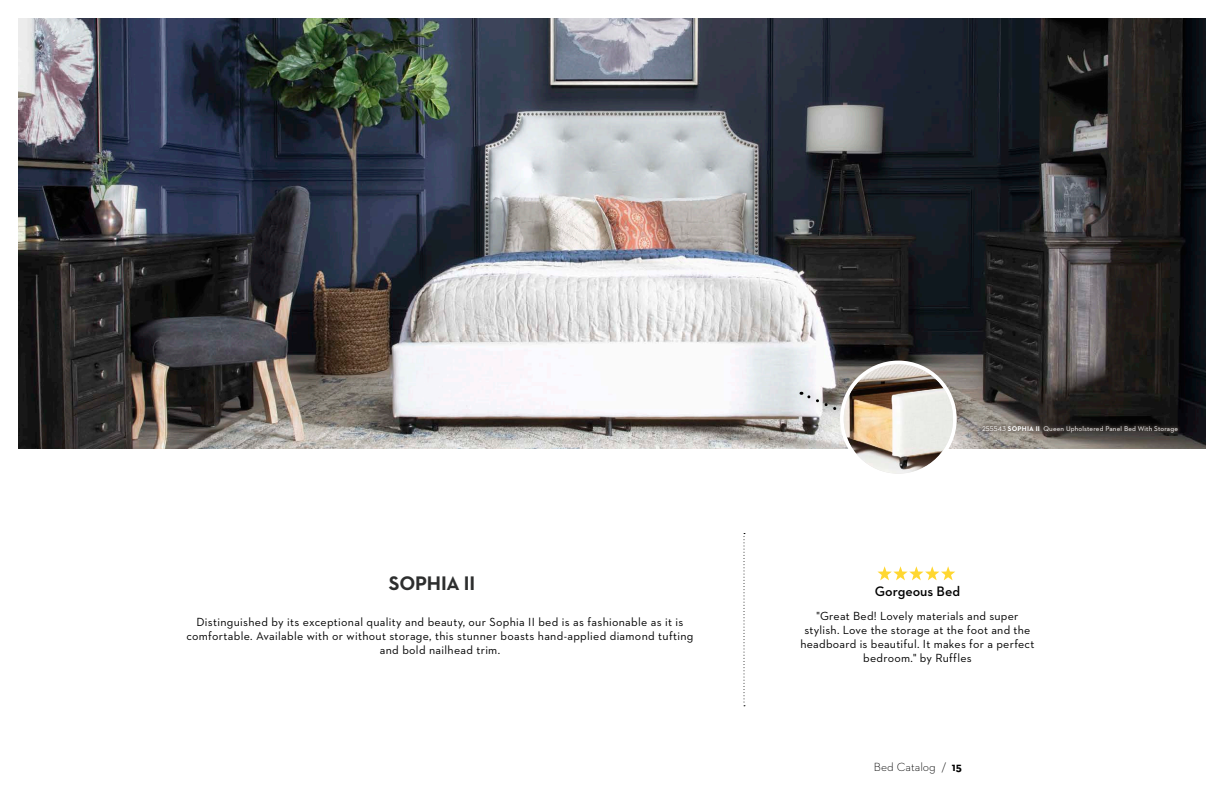
<style>
.page{position:relative;width:1224px;height:792px;background:#fff}
.page>*{position:absolute;margin:0;border:0;box-sizing:border-box;transform-origin:0 0}
.t1{font:700 20px "Neutraface 2 Text";letter-spacing:-.01em;color:#2d2e2e}
.t2{font:600 14px "Neutraface 2 Text";color:#000}
.t3{font:12px/14px "Neutraface 2 Text";letter-spacing:.025em;color:#000;text-align:center}
.t4{font:300 12px "Neutraface 2 Text";color:#000}
.Merch_Copy_Black{font:7px "Neutraface 2 Text";letter-spacing:.02em;color:#fff}
.s1{font-weight:700}
</style>
<div class="page">
<img style="left:18px;top:18px;width:1188px;height:430px">
<div style="left:978px;top:422px;width:204px;height:15px;background:#5b5049;opacity:.57"></div>
<svg style="left:877px;top:566px;width:78px;height:14px"></svg>
<svg style="left:785px;top:380px;width:72px;height:57px;background:#bebdbd"></svg>
<svg style="left:842px;top:362px;width:113px;height:113px"></svg>
<img style="left:844px;top:364px;width:109px;height:110px;border-radius:55px">
<div style="left:840px;top:361px;width:117px;height:116px;border:4px solid #fff;border-radius:50%"></div>
<svg style="left:744px;top:533px;width:1px;height:173px"></svg>
<p class="t1" style="left:389px;top:571px;width:88px">SOPHIA II</p>
<p class="t3" style="left:186px;top:615px;width:509px">Distinguished by its exceptional quality and beauty, our Sophia II bed is as fashionable as it is comfortable. Available with or without storage, this stunner boasts hand-applied diamond tufting and bold nailhead trim.</p>
<p class="Merch_Copy_Black" style="left:982px;top:424px;width:197px">255543 <span class="s1">SOPHIA II</span> Queen Upholstered Panel Bed With Storage</p>
<p class="t2" style="left:875px;top:582px;width:87px">Gorgeous Bed</p>
<p class="t3" style="left:800px;top:609px;width:236px">"Great Bed! Lovely materials and super stylish. Love the storage at the foot and the headboard is beautiful. It makes for a perfect bedroom." by Ruffles</p>
<p class="t4" style="left:874px;top:760px;width:90px">Bed Catalog / <span class="s1">15</span></p>
</div>
